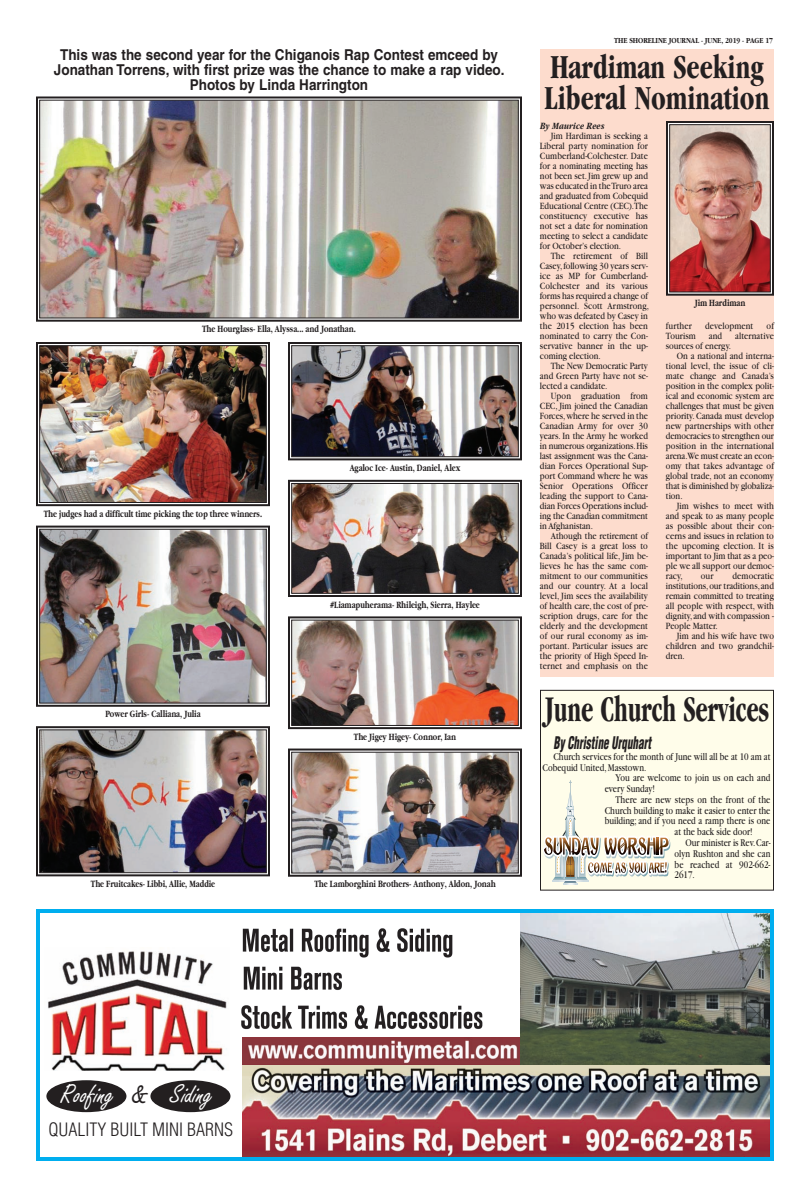
<style>
.page{position:relative;width:810px;height:1197px;background:#fff}
.page>*{position:absolute;margin:0;border:0;box-sizing:border-box;transform-origin:0 0}
.t1{font:700 condensed 37.4px "Garamond";letter-spacing:-.01em;color:#231f20;scale:.74 1}
.t2{font:700 condensed 34.8px/31px "Garamond";color:#231f20;scale:.85 1}
.t3{font:27px "Freestyle Script";color:#fff}
.t4{font:300 condensed 18px "Helvetica";color:#231f20}
.t5{font:900 condensed 17px "Helvetica";color:#231f20;scale:.65 1}
.t6{font:700 15px/15px "Helvetica";color:#231f20;text-align:center;scale:.9 1}
.t7{font:10.8px "Garamond";color:#231f20;scale:.79 1}
.t8{font:10px/10px "Garamond";color:#231f20;text-align:justify;scale:.85 1}
.t9{font:700 10px "Garamond";color:#231f20;scale:.75 1}
.t10{font:italic 700 10px "Garamond";color:#231f20;scale:.8 1}
.t11{font:700 8px "Garamond";color:#231f20;scale:.85 1}
.s1{color:#231f20}
</style>
<div class="page">
<div style="left:540px;top:50px;width:234px;height:627px;background:#fddccd"></div>
<div style="left:541px;top:690px;width:232px;height:200px;background:#fffdea"></div>
<div style="left:540px;top:690px;width:234px;height:201px;border:1px solid #231f20"></div>
<svg style="left:543px;top:780px;width:128px;height:105px"></svg>
<img style="left:242px;top:1038px;width:278px;height:27px">
<div style="left:36px;top:909px;width:738px;height:252px;border:4px solid #00aeef"></div>
<img style="left:520px;top:913px;width:250px;height:152px">
<img style="left:242px;top:1065px;width:528px;height:92px">
<img style="left:243px;top:966px;width:99px;height:24px">
<img style="left:241px;top:1005px;width:242px;height:25px">
<img style="left:242px;top:928px;width:211px;height:30px">
<img style="left:48px;top:951px;width:179px;height:120px">
<div style="left:150px;top:1080px;width:80px;height:32px;background:#231f20;border-radius:50%"></div>
<div style="left:46px;top:1080px;width:80px;height:32px;background:#231f20;border-radius:50%"></div>
<img style="left:41px;top:347px;width:224px;height:154px">
<div style="left:36px;top:342px;width:234px;height:164px;border:2px solid #231f20"></div>
<div style="left:39px;top:345px;width:228px;height:158px;border:1px solid #231f20"></div>
<img style="left:41px;top:102px;width:476px;height:214px">
<div style="left:36px;top:96px;width:486px;height:226px;border:2px solid #231f20"></div>
<div style="left:39px;top:100px;width:480px;height:218px;border:1px solid #231f20"></div>
<img style="left:41px;top:732px;width:224px;height:139px">
<div style="left:36px;top:726px;width:234px;height:150px;border:2px solid #231f20"></div>
<div style="left:39px;top:730px;width:228px;height:143px;border:1px solid #231f20"></div>
<img style="left:293px;top:347px;width:224px;height:108px">
<div style="left:288px;top:342px;width:234px;height:118px;border:2px solid #231f20"></div>
<div style="left:291px;top:345px;width:228px;height:112px;border:1px solid #231f20"></div>
<img style="left:293px;top:754px;width:224px;height:117px">
<div style="left:288px;top:749px;width:234px;height:128px;border:2px solid #231f20"></div>
<div style="left:291px;top:752px;width:228px;height:121px;border:1px solid #231f20"></div>
<img style="left:41px;top:531px;width:224px;height:170px">
<div style="left:36px;top:526px;width:234px;height:181px;border:2px solid #231f20"></div>
<div style="left:39px;top:529px;width:228px;height:174px;border:1px solid #231f20"></div>
<img style="left:293px;top:485px;width:224px;height:107px">
<div style="left:288px;top:480px;width:234px;height:117px;border:2px solid #231f20"></div>
<div style="left:291px;top:483px;width:228px;height:111px;border:1px solid #231f20"></div>
<img style="left:293px;top:622px;width:224px;height:102px">
<div style="left:288px;top:616px;width:234px;height:113px;border:2px solid #231f20"></div>
<div style="left:291px;top:620px;width:228px;height:106px;border:1px solid #231f20"></div>
<img style="left:671px;top:126px;width:98px;height:164px">
<div style="left:666px;top:121px;width:108px;height:175px;border:2px solid #231f20"></div>
<div style="left:669px;top:124px;width:102px;height:168px;border:1px solid #231f20"></div>
<h3 class="t6" style="left:54px;top:49px;width:502px">This was the second year for the Chiganois Rap Contest emceed by<br>Jonathan Torrens, with first prize was the chance to make a rap video.<br>Photos by Linda Harrington</h3>
<p class="t9" style="left:202px;top:325px;width:206px">The Hourglass- Ella, Alyssa... and Jonathan.</p>
<p class="t9" style="left:44px;top:510px;width:293px">The judges had a difficult time picking the top three winners.</p>
<p class="t9" style="left:105px;top:710px;width:128px">Power Girls- Calliana, Julia</p>
<p class="t9" style="left:350px;top:464px;width:149px">Agaloc Ice- Austin, Daniel, Alex</p>
<p class="t9" style="left:330px;top:601px;width:201px">#Liamapuherama- Rhileigh, Sierra, Haylee</p>
<p class="t9" style="left:354px;top:733px;width:138px">The Jigey Higey- Connor, Ian</p>
<p class="t9" style="left:91px;top:880px;width:167px">The Fruitcakes- Libbi, Allie, Maddie</p>
<p class="t9" style="left:314px;top:880px;width:243px">The Lamborghini Brothers- Anthony, Aldon, Jonah</p>
<p class="t11" style="left:614px;top:37px;width:188px">THE SHORELINE JOURNAL - JUNE, 2019 - PAGE 17</p>
<h2 class="t2" style="left:545px;top:54px;width:266px">Hardiman Seeking<br>Liberal Nomination</h2>
<p class="t10" style="left:540px;top:122px;width:82px">By Maurice Rees</p>
<p class="t8" style="left:540px;top:132px;width:129px;text-indent:11px">Jim Hardiman is seeking a Liberal party nomination for Cumberland-Colchester. Date for a nominating meeting has not been set. Jim grew up and was educated in the Truro area and graduated from Cobequid Educational Centre (CEC).The constituency executive has not set a date for nomination meeting to select a candidate for October’s election.</p>
<p class="t8" style="left:540px;top:252px;width:130px;text-indent:11px">The retirement of Bill Casey, following 30 years serv&shy;ice as MP for Cumberland-Colchester and its various forms has required a change of personnel. Scott Armstrong, who was defeated by Casey in the 2015 election has been nominated to carry the Con&shy;servative banner in the up&shy;coming election.</p>
<p class="t8" style="left:540px;top:362px;width:129px;text-indent:11px">The New Democratic Party and Green Party have not se&shy;lected a candidate.</p>
<p class="t8" style="left:540px;top:392px;width:129px;text-indent:11px">Upon graduation from CEC, Jim joined the Canadian Forces, where he served in the Canadian Army for over 30 years. In the Army he worked in numerous organizations. His last assignment was the Cana&shy;dian Forces Operational Sup&shy;port Command where he was Senior Operations Officer leading the support to Cana&shy;dian Forces Operations includ&shy;ing the Canadian commitment in Afghanistan.</p>
<p class="t8" style="left:540px;top:532px;width:129px;text-indent:11px">Athough the retirement of Bill Casey is a great loss to Canada’s political life, Jim be&shy;lieves he has the same com&shy;mitment to our communities and our country. At a local level, Jim sees the availability of health care, the cost of pre&shy;scription drugs, care for the elderly and the development of our rural economy as im&shy;portant. Particular issues are the priority of High Speed In&shy;ternet and emphasis on the</p>
<p class="t9" style="left:695px;top:299px;width:69px">Jim Hardiman</p>
<p class="t8" style="left:666px;top:322px;width:32px">further</p>
<p class="t8" style="left:705px;top:322px;width:58px">development</p>
<p class="t8" style="left:767px;top:322px;width:10px">of</p>
<p class="t8" style="left:666px;top:332px;width:37px">Tourism</p>
<p class="t8" style="left:709px;top:332px;width:17px">and</p>
<p class="t8" style="left:735px;top:332px;width:47px">alternative</p>
<p class="t8" style="left:666px;top:342px;width:78px">sources of energy.</p>
<p class="t8" style="left:677px;top:352px;width:116px">On a national and interna-</p>
<p class="t8" style="left:666px;top:362px;width:129px">tional level, the issue of cli-</p>
<p class="t8" style="left:666px;top:372px;width:129px">mate change and Canada’s</p>
<p class="t8" style="left:666px;top:382px;width:129px">position in the complex polit-</p>
<p class="t8" style="left:666px;top:392px;width:129px">ical and economic system are</p>
<p class="t8" style="left:666px;top:402px;width:129px">challenges that must be given</p>
<p class="t8" style="left:666px;top:412px;width:129px">priority. Canada must develop</p>
<p class="t8" style="left:666px;top:422px;width:129px">new partnerships with other</p>
<p class="t8" style="left:666px;top:432px;width:129px">democracies to strengthen our</p>
<p class="t8" style="left:666px;top:442px;width:129px">position in the international</p>
<p class="t8" style="left:666px;top:452px;width:129px">arena.We must create an econ-</p>
<p class="t8" style="left:666px;top:462px;width:129px">omy that takes advantage of</p>
<p class="t8" style="left:666px;top:472px;width:129px">global trade, not an economy</p>
<p class="t8" style="left:666px;top:482px;width:129px">that is diminished by globaliza-</p>
<p class="t8" style="left:666px;top:492px;width:21px">tion.</p>
<p class="t8" style="left:677px;top:502px;width:116px">Jim wishes to meet with</p>
<p class="t8" style="left:666px;top:512px;width:129px">and speak to as many people</p>
<p class="t8" style="left:666px;top:522px;width:129px">as possible about their con-</p>
<p class="t8" style="left:666px;top:532px;width:129px">cerns and issues in relation to</p>
<p class="t8" style="left:666px;top:542px;width:129px">the upcoming election. It is</p>
<p class="t8" style="left:666px;top:552px;width:129px">important to Jim that as a peo-</p>
<p class="t8" style="left:666px;top:562px;width:129px">ple we all support our democ-</p>
<p class="t8" style="left:666px;top:572px;width:21px">racy,</p>
<p class="t8" style="left:701px;top:572px;width:16px">our</p>
<p class="t8" style="left:666px;top:572px;width:129px;text-indent:67px">democratic institutions, our traditions, and remain committed to treating all people with respect, with dignity, and with compassion - People Matter.</p>
<p class="t8" style="left:666px;top:632px;width:129px;text-indent:11px">Jim and his wife have two children and two grandchil&shy;dren.</p>
<h1 class="t1" style="left:545px;top:695px;width:305px">June Church Services</h1>
<h3 class="t5" style="left:554px;top:736px;width:155px">By Christine Urquhart</h3>
<p class="t7" style="left:553px;top:753px;width:276px">Church services for the month of June will all be at 10 am at</p>
<p class="t7" style="left:543px;top:763px;width:133px">Cobequid United, Masstown.</p>
<p class="t7" style="left:616px;top:774px;width:198px">You are welcome to join us on each and</p>
<p class="t7" style="left:605px;top:785px;width:65px">every Sunday!</p>
<p class="t7" style="left:616px;top:796px;width:198px">There are new steps on the front of the</p>
<p class="t7" style="left:605px;top:806px;width:211px">Church building to make it easier to enter the</p>
<p class="t7" style="left:605px;top:817px;width:211px">building; and if you need a ramp there is one</p>
<p class="t7" style="left:675px;top:828px;width:100px">at the back side door!</p>
<p class="t7" style="left:685px;top:839px;width:109px">Our minister is Rev. Car-</p>
<p class="t7" style="left:675px;top:850px;width:123px">olyn Rushton and she can</p>
<p class="t7" style="left:675px;top:860px;width:123px">be reached at 902-662-</p>
<p class="t7" style="left:675px;top:871px;width:27px">2617.</p>
<h3 class="t3" style="left:61px;top:1085px;width:153px">Roofing <span class="s1">&amp;</span> Siding</h3>
<h3 class="t4" style="left:48px;top:1122px;width:186px">QUALITY BUILT MINI BARNS</h3>
</div>
